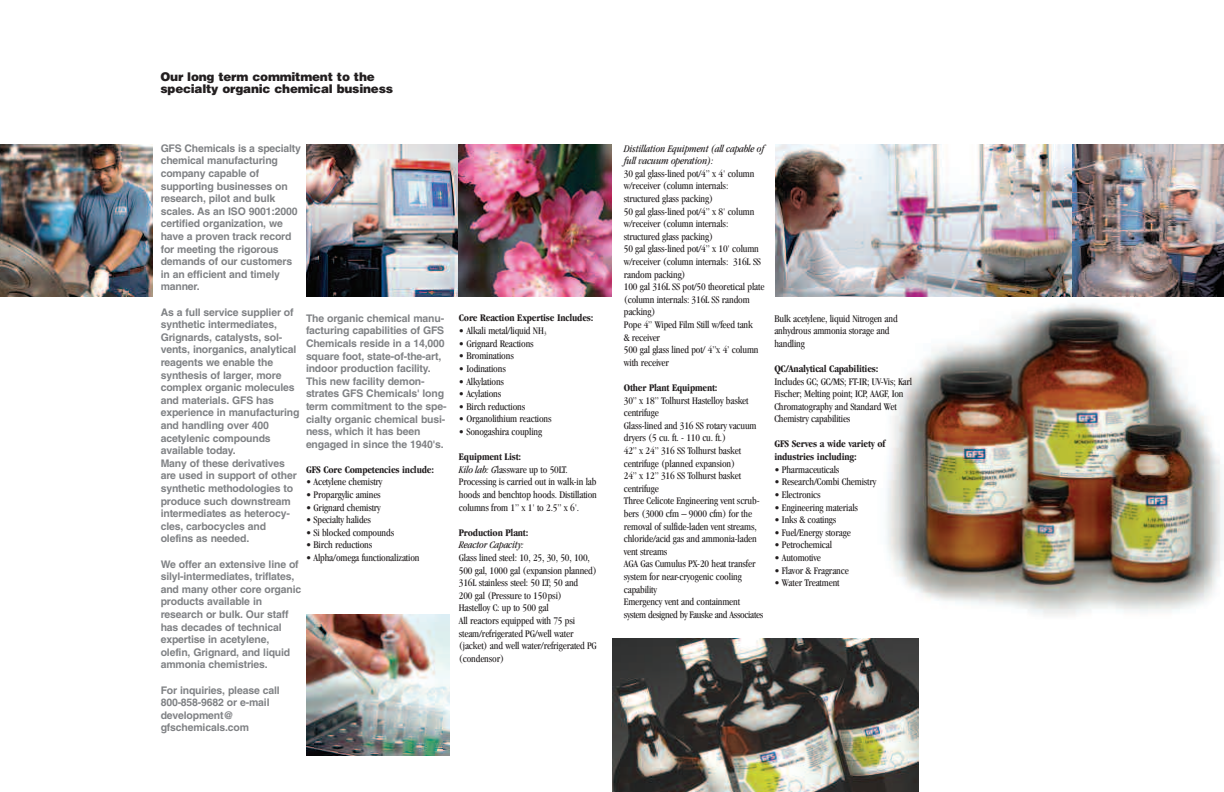
<style>
.page{position:relative;width:1224px;height:792px;background:#fff}
.page>*{position:absolute;margin:0;border:0;box-sizing:border-box;transform-origin:0 0}
.t1{font:900 12px/12px "Helvetica";letter-spacing:-.02em;color:#231f20}
.t2{font:condensed 10.5px/12.6px "Garamond";letter-spacing:-.015em;color:#231f20}
.t3{font:700 10.5px/12.6px "Helvetica";letter-spacing:-.015em;color:#808285}
.t4{font:700 condensed 10.5px/12.6px "Garamond";letter-spacing:-.015em;color:#231f20}
.t5{font:italic condensed 10.5px/12.6px "Garamond";letter-spacing:-.015em;color:#231f20}
.s1{font-weight:700}
.s2{font-style:italic}
</style>
<div class="page">
<img style="left:867px;top:303px;width:356px;height:336px">
<img style="left:0;top:144px;width:152px;height:153px">
<img style="left:1071px;top:144px;width:153px;height:153px">
<img style="left:307px;top:615px;width:143px;height:141px">
<img style="left:775px;top:144px;width:296px;height:153px">
<img style="left:613px;top:639px;width:305px;height:153px">
<img style="left:458px;top:144px;width:153px;height:153px">
<img style="left:306px;top:144px;width:152px;height:153px">
<p class="t1" style="left:160px;top:71px;width:234px">Our long term commitment to the specialty organic chemical business</p>
<p class="t3" style="left:161px;top:143px;width:142px">GFS Chemicals is a specialty chemical manufacturing company capable of supporting businesses on research, pilot and bulk scales. As an ISO 9001:2000 certified organization, we have a proven track record for meeting the rigorous demands of our customers in an efficient and timely manner.</p>
<p class="t3" style="left:161px;top:307px;width:140px">As a full service supplier of synthetic intermediates,<br>Grignards, catalysts, sol&shy;vents, inorganics, analytical reagents we enable the synthesis of larger, more complex organic molecules and materials. GFS has experience in manufacturing and handling over 400 acetylenic compounds available today.<br>Many of these derivatives are used in support of other synthetic methodologies to produce such downstream intermediates as heterocy&shy;cles, carbocycles and olefins as needed.</p>
<p class="t3" style="left:161px;top:559px;width:142px">We offer an extensive line of silyl-intermediates, triflates, and many other core organic products available in research or bulk. Our staff has decades of technical expertise in acetylene, olefin, Grignard, and liquid ammonia chemistries.</p>
<p class="t3" style="left:161px;top:685px;width:120px">For inquiries, please call<br>800-858-9682 or e-mail development@ gfschemicals.com</p>
<p class="t3" style="left:306px;top:313px;width:142px">The organic chemical manu&shy;facturing capabilities of GFS<br>Chemicals reside in a 14,000 square foot, state-of-the-art, indoor production facility.<br>This new facility demon&shy;strates GFS Chemicals' long term commitment to the spe&shy;cialty organic chemical busi&shy;ness, which it has been engaged in since the 1940's.</p>
<p class="t4" style="left:306px;top:464px;width:130px">GFS Core Competencies include:</p>
<p class="t2" style="left:306px;top:476px;width:78px">• Acetylene chemistry</p>
<p class="t2" style="left:306px;top:489px;width:76px">• Propargylic amines</p>
<p class="t2" style="left:306px;top:502px;width:76px">• Grignard chemistry</p>
<p class="t2" style="left:306px;top:514px;width:67px">• Specialty halides</p>
<p class="t2" style="left:306px;top:527px;width:90px">• Si blocked compounds</p>
<p class="t2" style="left:306px;top:539px;width:68px">• Birch reductions</p>
<p class="t2" style="left:306px;top:552px;width:115px">• Alpha/omega functionalization</p>
<p class="t4" style="left:459px;top:313px;width:136px">Core Reaction Expertise Includes:</p>
<p class="t2" style="left:459px;top:325px;width:89px">• Alkali metal/liquid NH<sub>3</sub></p>
<p class="t2" style="left:459px;top:338px;width:76px">• Grignard Reactions</p>
<p class="t2" style="left:459px;top:350px;width:57px">• Brominations</p>
<p class="t2" style="left:459px;top:363px;width:48px">• Iodinations</p>
<p class="t2" style="left:459px;top:376px;width:47px">• Alkylations</p>
<p class="t2" style="left:459px;top:388px;width:44px">• Acylations</p>
<p class="t2" style="left:459px;top:401px;width:68px">• Birch reductions</p>
<p class="t2" style="left:459px;top:413px;width:94px">• Organolithium reactions</p>
<p class="t2" style="left:459px;top:426px;width:85px">• Sonogashira coupling</p>
<p class="t2" style="left:459px;top:451px;width:140px"><span class="s1">Equipment List:<br></span><span class="s2">Kilo lab: G</span>lassware up to 50LT.<br>Processing is carried out in walk-in lab hoods and benchtop hoods. Distillation columns from 1” x 1' to 2.5” x 6'.</p>
<p class="t4" style="left:459px;top:527px;width:71px">Production Plant:</p>
<p class="t5" style="left:459px;top:539px;width:67px">Reactor Capacity:</p>
<p class="t2" style="left:459px;top:552px;width:140px">Glass lined steel: 10, 25, 30, 50, 100,<br>500 gal, 1000 gal (expansion planned)<br>316L stainless steel: 50 LT; 50 and<br>200 gal (Pressure to 150psi)<br>Hastelloy C: up to 500 gal<br>All reactors equipped with 75 psi steam/refrigerated PG/well water (jacket) and well water/refrigerated PG (condensor)</p>
<p class="t5" style="left:624px;top:143px;width:142px">Distillation Equipment (all capable of full vacuum operation):</p>
<p class="t2" style="left:624px;top:168px;width:142px">30 gal glass-lined pot/4” x 4' column w/receiver (column internals: structured glass packing)<br>50 gal glass-lined pot/4” x 8' column w/receiver (column internals: structured glass packing)<br>50 gal glass-lined pot/4” x 10' column w/receiver (column internals: 316L SS random packing)<br>100 gal 316L SS pot/50 theoretical plate (column internals: 316L SS random packing)<br>Pope 4” Wiped Film Still w/feed tank<br>&amp; receiver<br>500 gal glass lined pot/ 4”x 4’ column with receiver</p>
<p class="t4" style="left:624px;top:382px;width:95px">Other Plant Equipment:</p>
<p class="t2" style="left:624px;top:395px;width:141px">30” x 18” Tolhurst Hastelloy basket centrifuge<br>Glass-lined and 316 SS rotary vacuum dryers (5 cu. ft. - 110 cu. ft.)<br>42” x 24” 316 SS Tolhurst basket centrifuge (planned expansion)<br>24” x 12” 316 SS Tolhurst basket centrifuge<br>Three Celicote Engineering vent scrub&shy;bers (3000 cfm – 9000 cfm) for the removal of sulfide-laden vent streams, chloride/acid gas and ammonia-laden vent streams<br>AGA Gas Cumulus PX-20 heat transfer system for near-cryogenic cooling capability<br>Emergency vent and containment system designed by Fauske and Associates</p>
<p class="t2" style="left:774px;top:313px;width:125px">Bulk acetylene, liquid Nitrogen and anhydrous ammonia storage and handling</p>
<p class="t4" style="left:774px;top:363px;width:106px">QC/Analytical Capabilities:</p>
<p class="t2" style="left:774px;top:376px;width:139px">Includes GC; GC/MS; FT-IR; UV-Vis; Karl Fischer; Melting point; ICP, AAGF, Ion Chromatography and Standard Wet Chemistry capabilities</p>
<p class="t4" style="left:774px;top:439px;width:113px">GFS Serves a wide variety of industries including:</p>
<p class="t2" style="left:774px;top:464px;width:67px">• Pharmaceuticals</p>
<p class="t2" style="left:774px;top:476px;width:104px">• Research/Combi Chemistry</p>
<p class="t2" style="left:774px;top:489px;width:48px">• Electronics</p>
<p class="t2" style="left:774px;top:502px;width:85px">• Engineering materials</p>
<p class="t2" style="left:774px;top:514px;width:64px">• Inks &amp; coatings</p>
<p class="t2" style="left:774px;top:527px;width:78px">• Fuel/Energy storage</p>
<p class="t2" style="left:774px;top:539px;width:59px">• Petrochemical</p>
<p class="t2" style="left:774px;top:552px;width:48px">• Automotive</p>
<p class="t2" style="left:774px;top:565px;width:76px">• Flavor &amp; Fragrance</p>
<p class="t2" style="left:774px;top:577px;width:67px">• Water Treatment</p>
</div>
